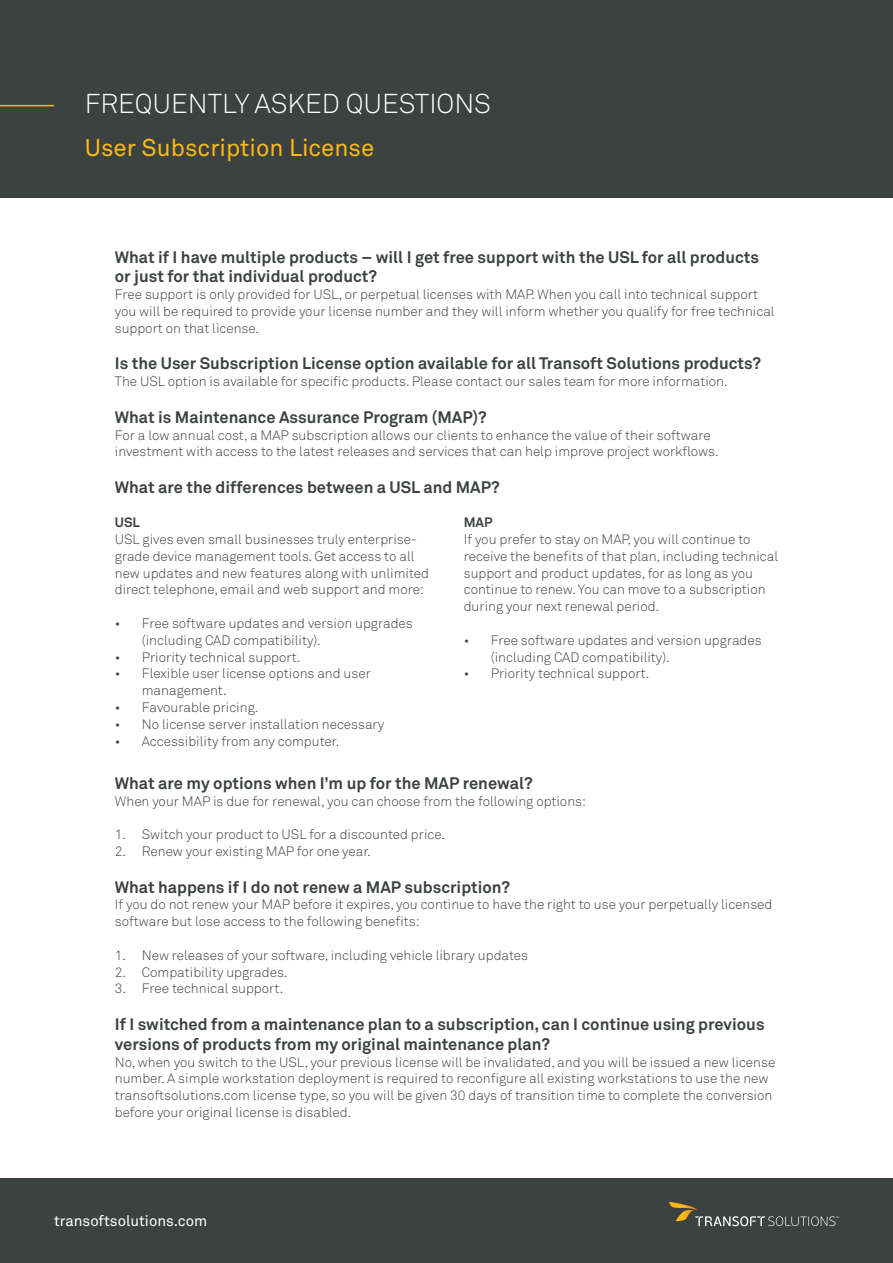
<style>
.page{position:relative;width:893px;height:1263px;background:#fff}
.page>*{position:absolute;margin:0;border:0;box-sizing:border-box;transform-origin:0 0}
.t1{font:300 27px "Akkurat Pro";color:#fff}
.t2{font:24px "Akkurat Pro";color:#fdb913}
.t3{font:700 16.5px/19.8px "Akkurat Pro";color:#3c4240}
.t4{font:15px "Akkurat Pro";color:#fff}
.t5{font:300 13.5px/16.8px "Akkurat Pro";color:#3c4240}
.t6{font:700 13.5px "Akkurat Pro";color:#3c4240}
</style>
<div class="page">
<div style="left:0;top:0;width:893px;height:197px;background:#3c4240"></div>
<div style="left:0;top:1178px;width:893px;height:85px;background:#3c4240"></div>
<hr style="left:0;top:105px;width:54px;height:1px;background:#fdb913">
<svg style="left:669px;top:1202px;width:170px;height:24px"></svg>
<h1 class="t1" style="left:85px;top:87px;width:408px">FREQUENTLY ASKED QUESTIONS</h1>
<h2 class="t2" style="left:85px;top:134px;width:291px">User Subscription License</h2>
<p class="t3" style="left:115px;top:247px;width:646px">What if I have multiple products – will I get free support with the USL for all products or just for that individual product?</p>
<p class="t5" style="left:115px;top:286px;width:661px">Free support is only provided for USL, or perpetual licenses with MAP. When you call into technical support you will be required to provide your license number and they will inform whether you qualify for free technical support on that license.</p>
<p class="t3" style="left:115px;top:354px;width:648px">Is the User Subscription License option available for all Transoft Solutions products?</p>
<p class="t5" style="left:115px;top:373px;width:614px">The USL option is available for specific products. Please contact our sales team for more information.</p>
<p class="t3" style="left:115px;top:407px;width:373px">What is Maintenance Assurance Program (MAP)?</p>
<p class="t5" style="left:115px;top:426px;width:605px">For a low annual cost, a MAP subscription allows our clients to enhance the value of their software investment with access to the latest releases and services that can help improve project workflows.</p>
<p class="t3" style="left:115px;top:477px;width:386px">What are the differences between a USL and MAP?</p>
<p class="t6" style="left:115px;top:514px;width:27px">USL</p>
<p class="t5" style="left:115px;top:531px;width:316px">USL gives even small businesses truly enterprise&shy;grade device management tools. Get access to all new updates and new features along with unlimited direct telephone, email and web support and more:</p>
<p class="t5" style="left:142px;top:615px;width:272px;text-indent:-27px">• Free software updates and version upgrades (including CAD compatibility).</p>
<p class="t5" style="left:115px;top:648px;width:187px">• Priority technical support.</p>
<p class="t5" style="left:142px;top:665px;width:230px;text-indent:-27px">• Flexible user license options and user management.</p>
<p class="t5" style="left:115px;top:699px;width:145px">• Favourable pricing.</p>
<p class="t5" style="left:115px;top:716px;width:271px">• No license server installation necessary</p>
<p class="t5" style="left:115px;top:732px;width:226px">• Accessibility from any computer.</p>
<p class="t6" style="left:464px;top:514px;width:30px">MAP</p>
<p class="t5" style="left:464px;top:531px;width:316px">If you prefer to stay on MAP, you will continue to receive the benefits of that plan, including technical support and product updates, for as long as you continue to renew. You can move to a subscription during your next renewal period.</p>
<p class="t5" style="left:491px;top:632px;width:272px;text-indent:-27px">• Free software updates and version upgrades (including CAD compatibility).</p>
<p class="t5" style="left:464px;top:665px;width:187px">• Priority technical support.</p>
<p class="t3" style="left:115px;top:773px;width:419px">What are my options when I’m up for the MAP renewal?</p>
<p class="t5" style="left:115px;top:792px;width:473px">When your MAP is due for renewal, you can choose from the following options:</p>
<p class="t5" style="left:115px;top:826px;width:332px">1. Switch your product to USL for a discounted price.</p>
<p class="t5" style="left:115px;top:843px;width:258px">2. Renew your existing MAP for one year.</p>
<p class="t3" style="left:115px;top:877px;width:397px">What happens if I do not renew a MAP subscription?</p>
<p class="t5" style="left:115px;top:896px;width:659px">If you do not renew your MAP before it expires, you continue to have the right to use your perpetually licensed software but lose access to the following benefits:</p>
<p class="t5" style="left:115px;top:947px;width:415px">1. New releases of your software, including vehicle library updates</p>
<p class="t5" style="left:115px;top:963px;width:174px">2. Compatibility upgrades.</p>
<p class="t5" style="left:115px;top:980px;width:170px">3. Free technical support.</p>
<p class="t3" style="left:115px;top:1014px;width:651px">If I switched from a maintenance plan to a subscription, can I continue using previous versions of products from my original maintenance plan?</p>
<p class="t5" style="left:115px;top:1053px;width:662px">No, when you switch to the USL, your previous license will be invalidated, and you will be issued a new license number. A simple workstation deployment is required to reconfigure all existing workstations to use the new transoftsolutions.com license type, so you will be given 30 days of transition time to complete the conversion before your original license is disabled.</p>
<p class="t4" style="left:54px;top:1212px;width:155px">transoftsolutions.com</p>
</div>
